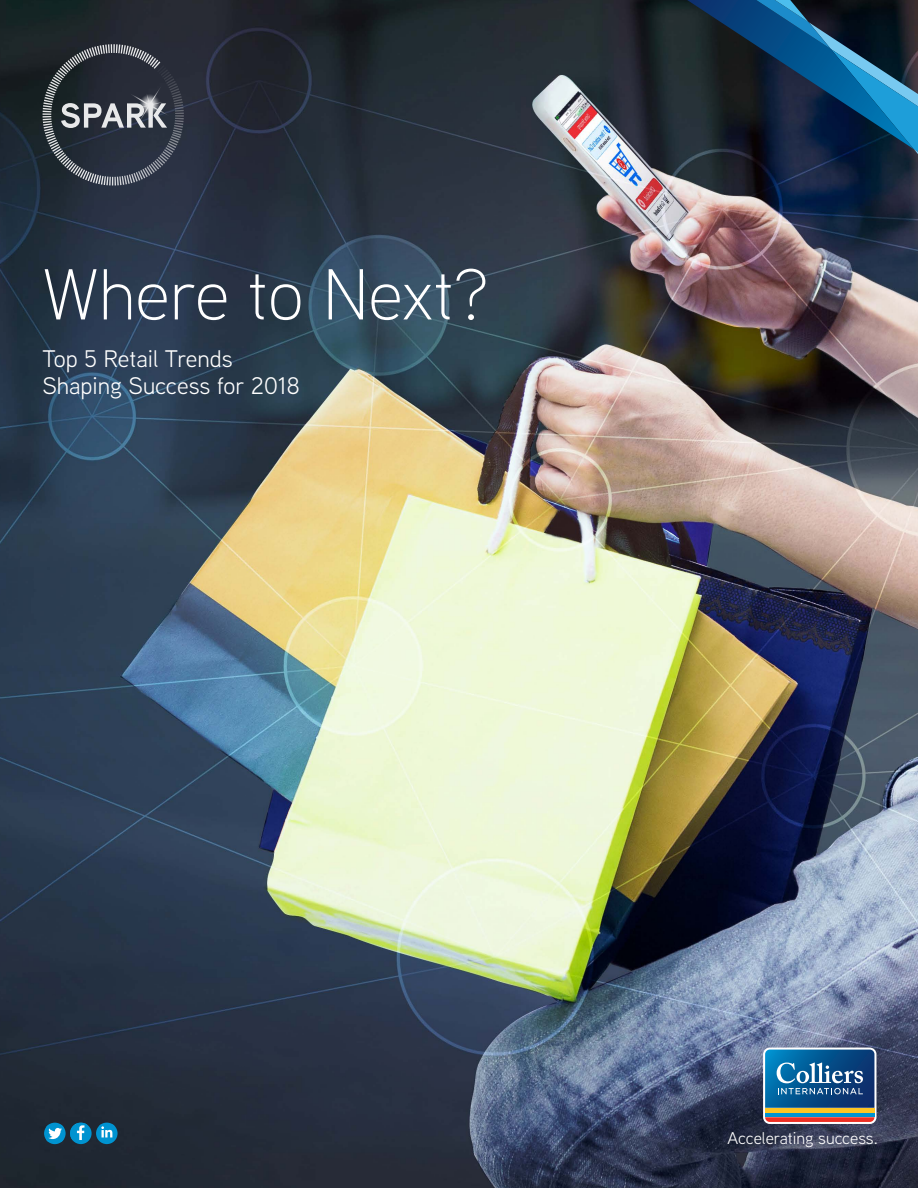
<style>
.page{position:relative;width:918px;height:1188px;background:#fff}
.page>*{position:absolute;margin:0;border:0;box-sizing:border-box;transform-origin:0 0}
.t1{font:300 72px "Aaux Next";color:#fff}
.Subhead{font:24px "Aaux Next";color:#fff}
.t2{font:16.95px "Aaux Next";color:#fff}
</style>
<div class="page">
<img style="left:0;top:0;width:918px;height:1188px">
<svg style="left:44px;top:1123px;width:22px;height:21px"></svg>
<svg style="left:46px;top:1124px;width:18px;height:18px"></svg>
<div style="left:70px;top:1123px;width:22px;height:21px;background:#0093d0;border-radius:50%"></div>
<svg style="left:70px;top:1123px;width:17px;height:17px"></svg>
<div style="left:96px;top:1123px;width:22px;height:21px;background:#0093d0;border-radius:50%"></div>
<svg style="left:99px;top:1124px;width:16px;height:14px"></svg>
<svg style="left:763px;top:1048px;width:113px;height:76px;background:#4b7695"></svg>
<svg style="left:654px;top:0;width:264px;height:180px;background:#163349"></svg>
<svg style="left:43px;top:44px;width:141px;height:142px;background:#3b414b"></svg>
<img style="left:128px;top:80px;width:43px;height:48px">
<img style="left:139px;top:94px;width:21px;height:21px">
<p class="t1" style="left:43px;top:247px;width:447px">Where to Next?</p>
<p class="Subhead" style="left:43px;top:342px;width:192px">Top 5 Retail Trends</p>
<p class="Subhead" style="left:43px;top:369px;width:259px">Shaping Success for 2018</p>
<p class="t2" style="left:728px;top:1127px;width:152px">Accelerating success.</p>
</div>
